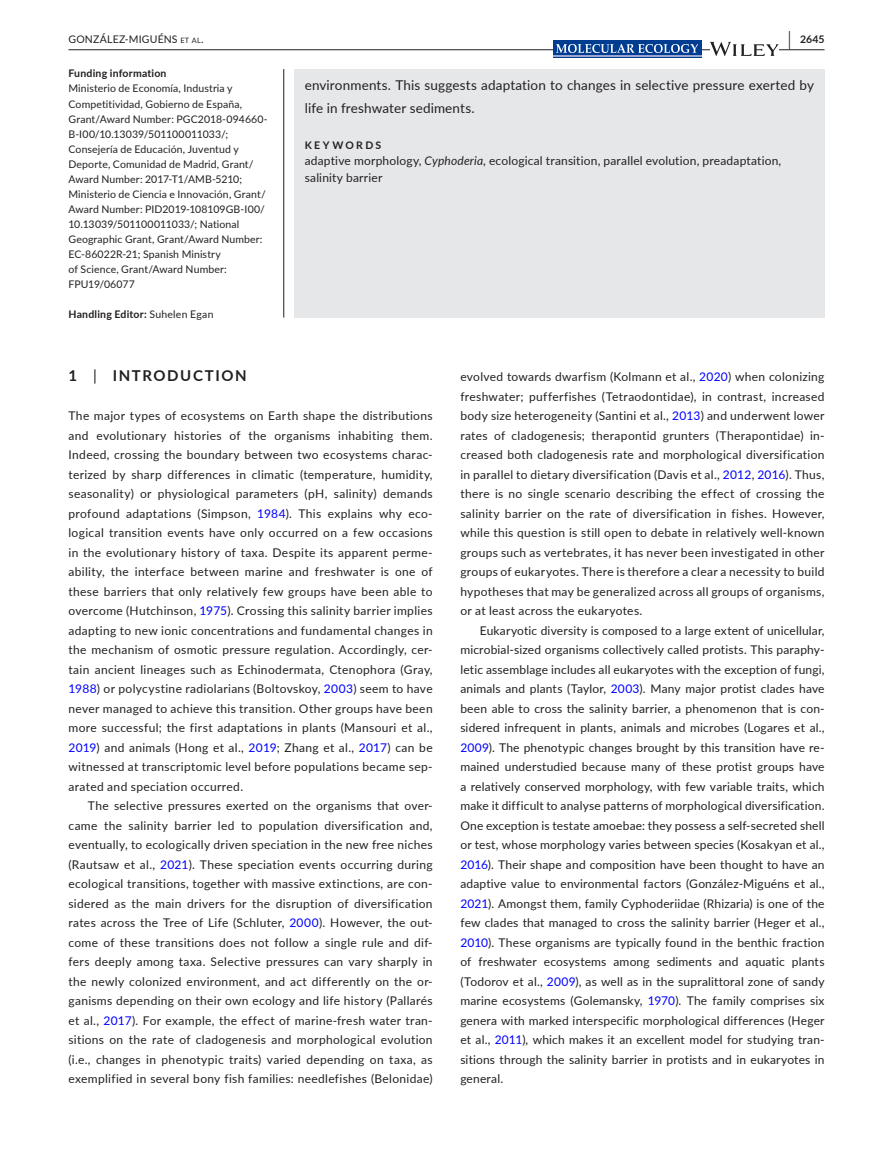
<style>
.page{position:relative;width:893px;height:1174px;background:#fff}
.page>*{position:absolute;margin:0;border:0;box-sizing:border-box;transform-origin:0 0}
.t1{font:700 15px "Lato";letter-spacing:.105em;color:#231f20}
.t2{font:13.5px/22.5px "Lato";letter-spacing:.01em;color:#231f20}
.t3{font:12px/19.5px "Lato";letter-spacing:.02em;color:#231f20;text-align:justify}
.t4{font:10.5px/15px "Lato";letter-spacing:.01em;color:#231f20}
.t5{font:700 10.5px "Lato";letter-spacing:.02em;color:#231f20}
.t6{font:10.5px "Lato";letter-spacing:.02em;color:#231f20}
.t7{font:700 10.5px "Lato";letter-spacing:.22em;color:#231f20}
.s1{font-style:inherit}
.s2{font-size:7.35px}
.s3{font-size:19.5px}
.s4{font-weight:400}
.s5{font-style:italic}
.s6{color:#00f}
</style>
<div class="page">
<hr style="left:68px;top:49px;width:756px;height:1px;background:#231f20">
<div style="left:553px;top:41px;width:148px;height:17px;background:#003d91"></div>
<img style="left:556px;top:44px;width:142px;height:8px">
<hr style="left:553px;top:55px;width:148px;height:2px;background:#96a6d0">
<svg style="left:710px;top:42px;width:69px;height:14px"></svg>
<div style="left:294px;top:69px;width:530px;height:248px;background:#e6e7e9"></div>
<hr style="left:283px;top:69px;width:1px;height:248px;background:#231f20">
<p class="t6" style="left:68px;top:31px;width:137px">GONZ<span class="s1">Á</span>LEZ-MIGU<span class="s1">É</span>NS <span class="s2">et al</span>.</p>
<p class="t5" style="left:789px;top:31px;width:37px"><span class="s3">|</span> 2645</p>
<p class="t5" style="left:68px;top:66px;width:100px">Funding information</p>
<p class="t4" style="left:68px;top:81px;width:201px">Ministerio de Economía, Industria y Competitividad, Gobierno de España, Grant/Award Number: PGC2018-094660- B-I00/10.13039/501100011033/; Consejería de Educación, Juventud y Deporte, Comunidad de Madrid, Grant/ Award Number: 2017-T1/AMB-5210; Ministerio de Ciencia e Innovación, Grant/ Award Number: PID2019-108109GB-I00/ 10.13039/501100011033/; National Geographic Grant, Grant/Award Number:<br>EC-86022R-21; Spanish Ministry<br>of Science, Grant/Award Number:<br>FPU19/06077</p>
<p class="t5" style="left:68px;top:306px;width:147px">Handling Editor: <span class="s4">Suhelen Egan</span></p>
<p class="t2" style="left:305px;top:74px;width:511px">environments. This suggests adaptation to changes in selective pressure exerted by life in freshwater sediments.</p>
<p class="t7" style="left:305px;top:137px;width:78px">KEYWORDS</p>
<p class="t3" style="left:305px;top:152px;width:478px;line-height:16.5px">adaptive morphology, <span class="s5">Cyphoderia</span>, ecological transition, parallel evolution, preadaptation, salinity barrier</p>
<p class="t1" style="left:68px;top:365px;width:180px">1 <span class="s4">|</span> INTRODUCTION</p>
<p class="t3" style="left:68px;top:405px;width:366px">The major types of ecosystems on Earth shape the distributions and evolutionary histories of the organisms inhabiting them.<br>Indeed, crossing the boundary between two ecosystems charac&shy;terized by sharp differences in climatic (temperature, humidity, seasonality) or physiological parameters (pH, salinity) demands profound adaptations (Simpson, <span class="s6">1984</span>). This explains why eco&shy;logical transition events have only occurred on a few occasions in the evolutionary history of taxa. Despite its apparent perme&shy;ability, the interface between marine and freshwater is one of these barriers that only relatively few groups have been able to overcome (Hutchinson, <span class="s6">1975</span>). Crossing this salinity barrier implies adapting to new ionic concentrations and fundamental changes in the mechanism of osmotic pressure regulation. Accordingly, cer&shy;tain ancient lineages such as Echinodermata, Ctenophora (Gray, <span class="s6">1988</span>) or polycystine radiolarians (Boltovskoy, <span class="s6">2003</span>) seem to have never managed to achieve this transition. Other groups have been more successful; the first adaptations in plants (Mansouri et al., <span class="s6">2019</span>) and animals (Hong et al., <span class="s6">2019</span>; Zhang et al., <span class="s6">2017</span>) can be witnessed at transcriptomic level before populations became sep&shy;arated and speciation occurred.</p>
<p class="t3" style="left:68px;top:795px;width:366px;text-indent:20px">The selective pressures exerted on the organisms that over&shy;came the salinity barrier led to population diversification and, eventually, to ecologically driven speciation in the new free niches (Rautsaw et al., <span class="s6">2021</span>). These speciation events occurring during ecological transitions, together with massive extinctions, are con&shy;sidered as the main drivers for the disruption of diversification rates across the Tree of Life (Schluter, <span class="s6">2000</span>). However, the out&shy;come of these transitions does not follow a single rule and dif&shy;fers deeply among taxa. Selective pressures can vary sharply in the newly colonized environment, and act differently on the or&shy;ganisms depending on their own ecology and life history (Pallarés et al., <span class="s6">2017</span>). For example, the effect of marine-fresh water tran&shy;sitions on the rate of cladogenesis and morphological evolution (i.e., changes in phenotypic traits) varied depending on taxa, as exemplified in several bony fish families: needlefishes (Belonidae)</p>
<p class="t3" style="left:460px;top:366px;width:366px">evolved towards dwarfism (Kolmann et al., <span class="s6">2020</span>) when colonizing freshwater; pufferfishes (Tetraodontidae), in contrast, increased body size heterogeneity (Santini et al., <span class="s6">2013</span>) and underwent lower rates of cladogenesis; therapontid grunters (Therapontidae) in&shy;creased both cladogenesis rate and morphological diversification in parallel to dietary diversification (Davis et al., <span class="s6">2012</span>, <span class="s6">2016</span>). Thus, there is no single scenario describing the effect of crossing the salinity barrier on the rate of diversification in fishes. However, while this question is still open to debate in relatively well-known groups such as vertebrates, it has never been investigated in other groups of eukaryotes. There is therefore a clear a necessity to build hypotheses that may be generalized across all groups of organisms, or at least across the eukaryotes.</p>
<p class="t3" style="left:460px;top:620px;width:366px;text-indent:20px">Eukaryotic diversity is composed to a large extent of unicellular, microbial-sized organisms collectively called protists. This paraphy&shy;letic assemblage includes all eukaryotes with the exception of fungi, animals and plants (Taylor, <span class="s6">2003</span>). Many major protist clades have been able to cross the salinity barrier, a phenomenon that is con&shy;sidered infrequent in plants, animals and microbes (Logares et al., <span class="s6">2009</span>). The phenotypic changes brought by this transition have re&shy;mained understudied because many of these protist groups have a relatively conserved morphology, with few variable traits, which make it difficult to analyse patterns of morphological diversification.<br>One exception is testate amoebae: they possess a self-secreted shell or test, whose morphology varies between species (Kosakyan et al., <span class="s6">2016</span>). Their shape and composition have been thought to have an adaptive value to environmental factors (González-Miguéns et al., <span class="s6">2021</span>). Amongst them, family Cyphoderiidae (Rhizaria) is one of the few clades that managed to cross the salinity barrier (Heger et al., <span class="s6">2010</span>). These organisms are typically found in the benthic fraction of freshwater ecosystems among sediments and aquatic plants (Todorov et al., <span class="s6">2009</span>), as well as in the supralittoral zone of sandy marine ecosystems (Golemansky, <span class="s6">1970</span>). The family comprises six genera with marked interspecific morphological differences (Heger et al., <span class="s6">2011</span>), which makes it an excellent model for studying tran&shy;sitions through the salinity barrier in protists and in eukaryotes in general.</p>
</div>
